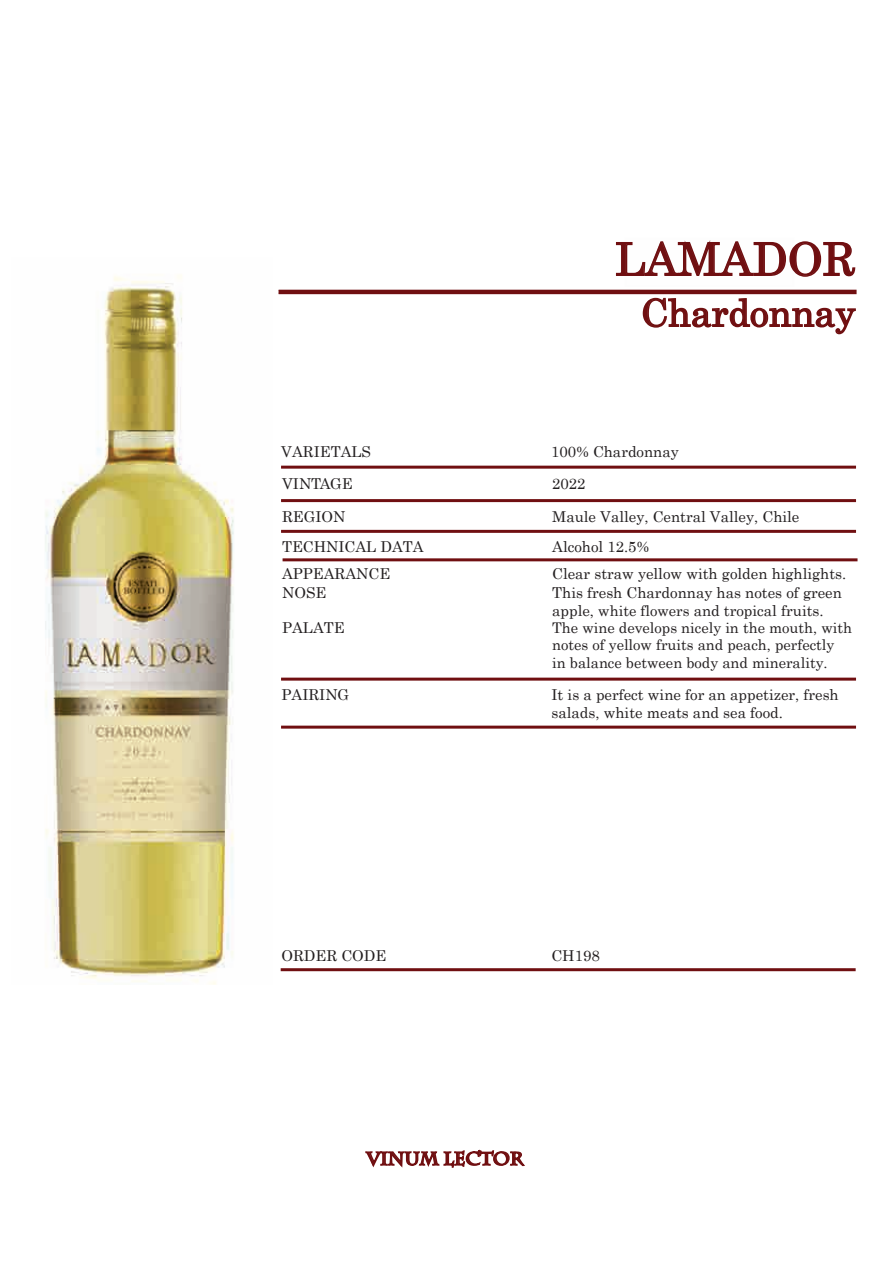
<style>
.page{position:relative;width:893px;height:1263px;background:#fff}
.page>*{position:absolute;margin:0;border:0;box-sizing:border-box;transform-origin:0 0}
.t1{font:45px "Century";color:#700f11}
.t2{font:37.5px "Century";color:#700f11}
.t3{font:700 18px "Charlemagne Std";color:#700f11}
.t4{font:15px/18px "Century";color:#231f20}
.t5{font:14.7px/17.7px "Century";color:#231f20}
.s1{font-size:14.7px}
</style>
<div class="page">
<hr style="left:278px;top:290px;width:579px;height:4px;background:#700f11">
<div style="left:281px;top:499px;width:575px;height:3px;border:2px solid #700f11"></div>
<div style="left:281px;top:530px;width:575px;height:3px;border:2px solid #700f11"></div>
<div style="left:281px;top:678px;width:575px;height:3px;border:2px solid #700f11"></div>
<div style="left:281px;top:726px;width:575px;height:3px;border:2px solid #700f11"></div>
<svg style="left:642px;top:297px;width:214px;height:38px"></svg>
<div style="left:281px;top:968px;width:575px;height:3px;border:2px solid #700f11"></div>
<svg style="left:616px;top:238px;width:240px;height:40px"></svg>
<div style="left:281px;top:466px;width:575px;height:3px;border:2px solid #700f11"></div>
<svg style="left:365px;top:1149px;width:160px;height:19px"></svg>
<div style="left:283px;top:558px;width:574px;height:3px;border:2px solid #700f11"></div>
<img style="left:45px;top:275px;width:189px;height:710px">
<h1 class="t1" style="left:615px;top:221px;width:241px">LAMADOR</h1>
<h2 class="t2" style="left:641px;top:281px;width:216px">Chardonnay</h2>
<p class="t4" style="left:281px;top:442px;width:91px">VARIETALS</p>
<p class="t4" style="left:551px;top:442px;width:129px">100% Chardonnay</p>
<p class="t4" style="left:282px;top:473px;width:72px">VINTAGE</p>
<p class="t4" style="left:552px;top:473px;width:35px">2022</p>
<p class="t4" style="left:282px;top:506px;width:65px">REGION</p>
<p class="t4" style="left:552px;top:506px;width:249px">Maule Valley, Central Valley, Chile</p>
<p class="t4" style="left:282px;top:536px;width:143px">TECHNICAL DATA</p>
<p class="t4" style="left:552px;top:536px;width:98px">Alcohol 12.5%</p>
<p class="t4" style="left:282px;top:563px;width:110px">APPEARANCE</p>
<p class="t4" style="left:552px;top:563px;width:296px">Clear straw yellow with golden highlights.</p>
<p class="t4" style="left:282px;top:582px;width:46px">NOSE</p>
<p class="t4" style="left:552px;top:582px;width:291px">This fresh Chardonnay has notes of green apple, <span class="s1">white flowers</span> and tropical fruits.</p>
<p class="t4" style="left:282px;top:617px;width:64px">PALATE</p>
<p class="t5" style="left:552px;top:617px;width:302px">The wine develops nicely in the mouth, with notes of yellow fruits and peach, perfectly<br>in balance between body and minerality.</p>
<p class="t4" style="left:281px;top:684px;width:69px">PAIRING</p>
<p class="t4" style="left:551px;top:684px;width:289px">It is a perfect wine for an appetizer, fresh salads, white meats and sea food.</p>
<p class="t4" style="left:281px;top:945px;width:107px">ORDER CODE</p>
<p class="t4" style="left:551px;top:945px;width:50px">CH198</p>
<p class="t3" style="left:367px;top:1148px;width:158px">VINUM LECTOR</p>
</div>
